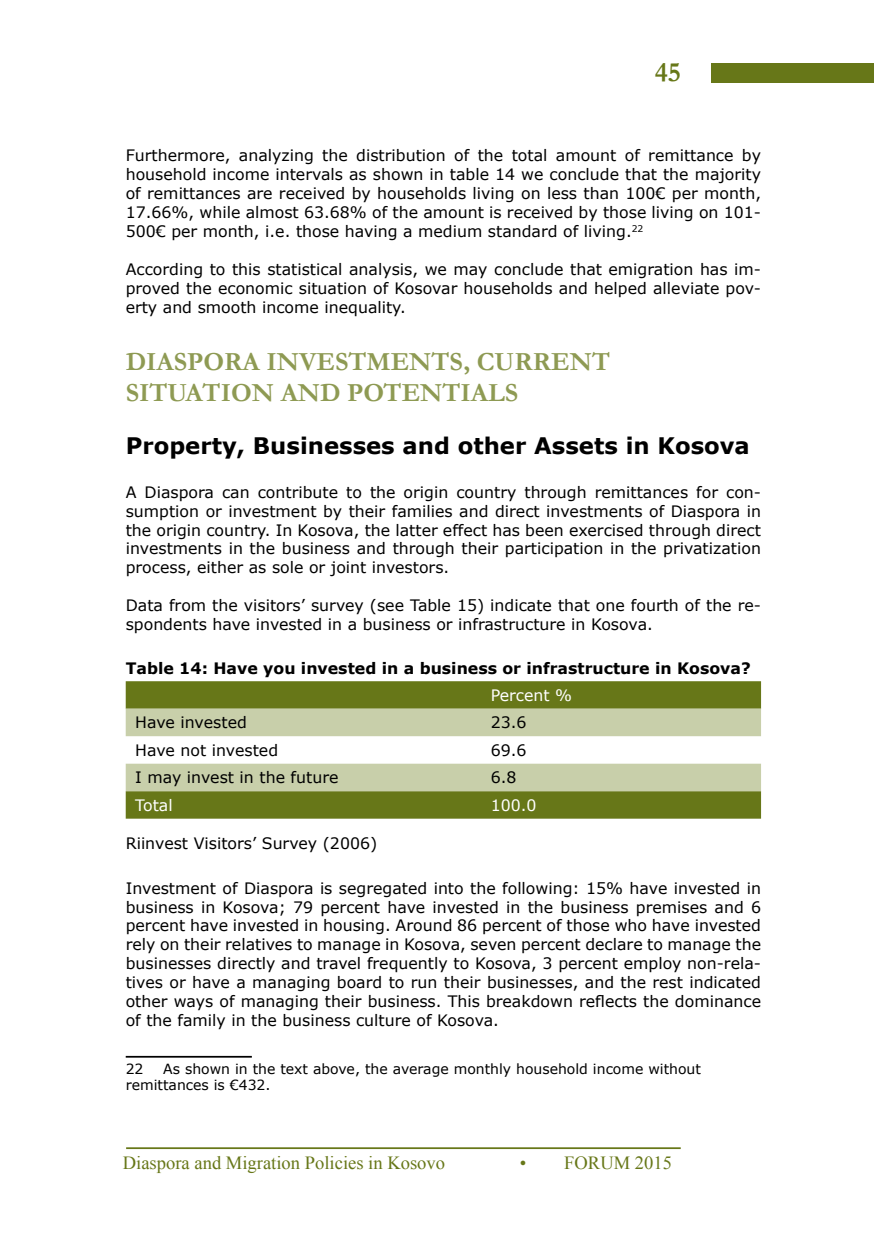
<style>
.page{position:relative;width:874px;height:1241px;background:#fff}
.page>*{position:absolute;margin:0;border:0;box-sizing:border-box;transform-origin:0 0}
.t1{font:700 28px "Garamond";color:#677718}
.t2{font:700 26.25px "Garamond";color:#8e9a53}
.t3{font:700 22.75px "Verdana";color:#000}
.t4{font:18.55px "Times New Roman";color:#677718}
.t5{font:15.75px/18.9px "Verdana";color:#000;text-align:justify}
.t6{font:700 15.75px "Verdana";color:#000}
.t7{font:15.75px "Verdana";color:#fff}
.t8{font:14px/16.8px "Verdana";color:#000}
</style>
<div class="page">
<div style="left:710px;top:63px;width:163px;height:19px;background:#677718"></div>
<hr style="left:126px;top:1147px;width:554px;height:1px;background:#677718">
<div style="left:126px;top:681px;width:634px;height:137px;background:#677718"></div>
<svg style="left:126px;top:708px;width:634px;height:83px;fill:#c8cfaa"></svg>
<hr style="left:126px;top:1055px;width:126px;height:2px;background:#000">
<h1 class="t1" style="left:654px;top:53px;width:28px">45</h1>
<p class="t5" style="left:126px;top:146px;width:636px">Furthermore, analyzing the distribution of the total amount of remittance by household income intervals as shown in table 14 we conclude that the majority of remittances are received by households living on less than 100€ per month, 17.66%, while almost 63.68% of the amount is received by those living on 101- 500€ per month, i.e. those having a medium standard of living.<sup>22</sup></p>
<p class="t5" style="left:126px;top:259px;width:636px">According to this statistical analysis, we may conclude that emigration has im&shy;proved the economic situation of Kosovar households and helped alleviate pov&shy;erty and smooth income inequality.</p>
<h2 class="t2" style="left:126px;top:343px;width:389px">DIASPORA INVESTMENTS, CURR</h2>
<h2 class="t2" style="left:551px;top:343px;width:60px">ENT</h2>
<h2 class="t2" style="left:126px;top:375px;width:391px">SITUATION AND POTENTIALS</h2>
<h3 class="t3" style="left:126px;top:431px;width:625px">Property, Businesses and other Assets in Kosova</h3>
<p class="t5" style="left:126px;top:482px;width:636px">A Diaspora can contribute to the origin country through remittances for con&shy;sumption or investment by their families and direct investments of Diaspora in the origin country. In Kosova, the latter effect has been exercised through direct investments in the business and through their participation in the privatization process, either as sole or joint investors.</p>
<p class="t5" style="left:126px;top:595px;width:636px">Data from the visitors’ survey (see Table 15) indicate that one fourth of the re&shy;spondents have invested in a business or infrastructure in Kosova.</p>
<p class="t6" style="left:126px;top:658px;width:626px">Table 14: Have you invested in a business or infrastructure in Kosova?</p>
<p class="t7" style="left:490px;top:685px;width:83px">Percent %</p>
<p class="t5" style="left:135px;top:712px;width:113px">Have invested</p>
<p class="t5" style="left:490px;top:712px;width:37px">23.6</p>
<p class="t5" style="left:135px;top:740px;width:144px">Have not invested</p>
<p class="t5" style="left:490px;top:740px;width:37px">69.6</p>
<p class="t5" style="left:135px;top:767px;width:205px">I may invest in the future</p>
<p class="t5" style="left:490px;top:767px;width:27px">6.8</p>
<p class="t7" style="left:135px;top:795px;width:39px">Total</p>
<p class="t7" style="left:490px;top:795px;width:47px">100.0</p>
<p class="t5" style="left:126px;top:833px;width:253px">Riinvest Visitors’ Survey (2006)</p>
<p class="t5" style="left:126px;top:877px;width:636px">Investment of Diaspora is segregated into the following: 15% have invested in business in Kosova; 79 percent have invested in the business premises and 6 percent have invested in housing. Around 86 percent of those who have invested rely on their relatives to manage in Kosova, seven percent declare to manage the businesses directly and travel frequently to Kosova, 3 percent employ non-rela&shy;tives or have a managing board to run their businesses, and the rest indicated other ways of managing their business. This breakdown reflects the dominance of the family in the business culture of Kosova.</p>
<p class="t8" style="left:126px;top:1059px;width:19px">22</p>
<p class="t8" style="left:126px;top:1059px;width:576px;text-indent:38px">As shown in the text above, the average monthly household income without remittances is €432.</p>
<p class="t4" style="left:123px;top:1149px;width:324px">Diaspora and Migration Policies in Kosovo</p>
<p class="t4" style="left:519px;top:1149px;width:154px">• FORUM 2015</p>
</div>
